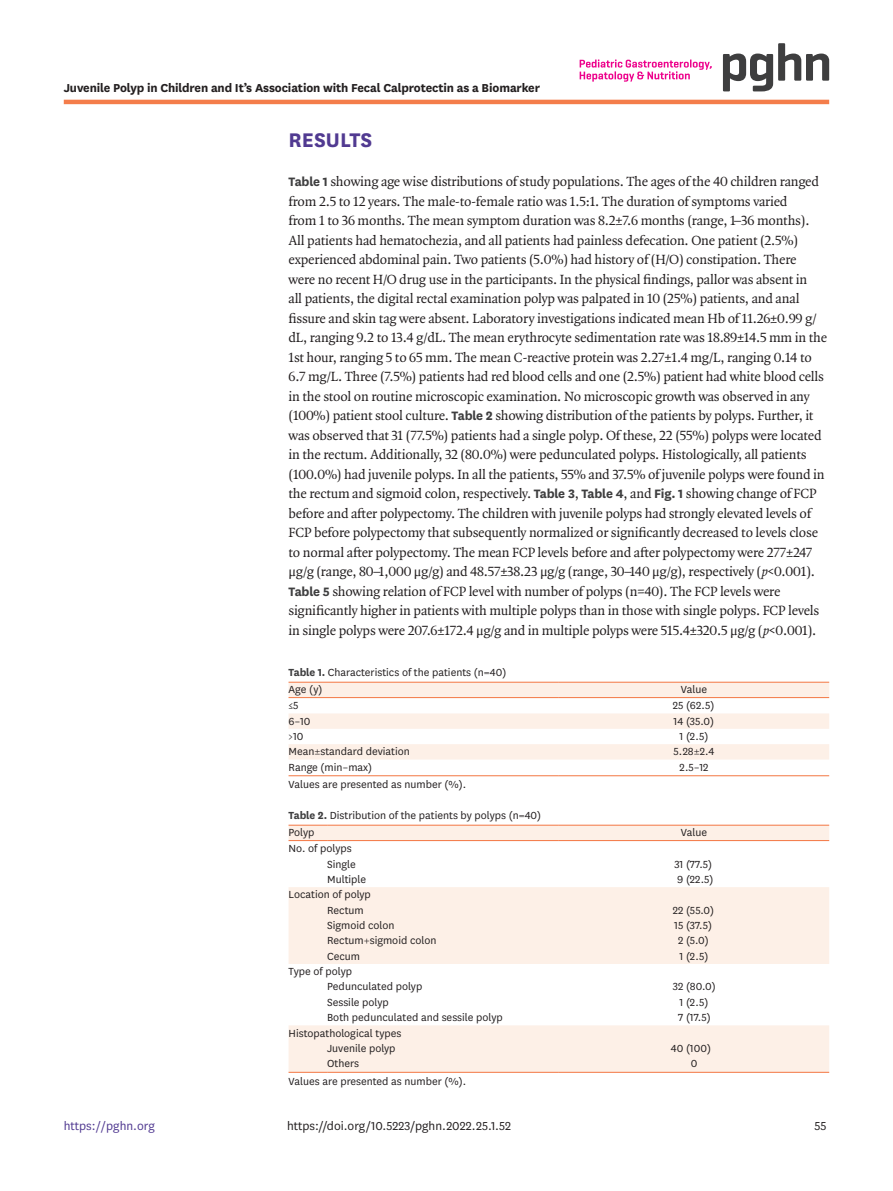
<style>
.page{position:relative;width:893px;height:1191px;background:#fff}
.page>*{position:absolute;margin:0;border:0;box-sizing:border-box;transform-origin:0 0}
.body_title1{font:700 23.1px "National";color:#513a91}
.body_p_first{font:14.25px/19.5px "Quadraat OT";letter-spacing:-.015em;color:#231f20}
.alt-title-type{font:700 13.5px "National";letter-spacing:-.01em;color:#231f20}
.doi_running_footer{font:13.5px "National";color:#231f20}
.t1{font:13.5px "National";color:#513a91}
.tbody_entry{font:12px "National";color:#231f20}
.table-wrap_caption{font:12px "National";color:#231f20}
.table-wrap-foot_p_fi{font:12px "National";color:#231f20}
.thead_entry{font:12px "National";letter-spacing:-.005em;color:#231f20}
.s1{font-family:"National";font-weight:700;color:#3e3e3f}
.s2{font-style:italic}
.s3{font-weight:700;color:#3e3e3f}
</style>
<div class="page">
<hr style="left:64px;top:100px;width:765px;height:4px;background:#f47d4b">
<svg style="left:723px;top:43px;width:106px;height:48px"></svg>
<svg style="left:580px;top:60px;width:132px;height:22px"></svg>
<svg style="left:289px;top:682px;width:540px;height:77px"></svg>
<hr style="left:289px;top:681px;width:270px;height:1px;background:#f47d4b">
<hr style="left:559px;top:681px;width:270px;height:1px;background:#f47d4b">
<hr style="left:289px;top:697px;width:270px;height:1px;background:#f47d4b">
<hr style="left:559px;top:697px;width:270px;height:1px;background:#f47d4b">
<hr style="left:289px;top:775px;width:270px;height:1px;background:#f47d4b">
<hr style="left:559px;top:775px;width:270px;height:1px;background:#f47d4b">
<svg style="left:289px;top:825px;width:540px;height:246px;fill:#fdf0e7"></svg>
<hr style="left:289px;top:824px;width:38px;height:1px;background:#f47d4b">
<hr style="left:327px;top:824px;width:232px;height:1px;background:#f47d4b">
<hr style="left:559px;top:824px;width:270px;height:1px;background:#f47d4b">
<hr style="left:289px;top:840px;width:38px;height:1px;background:#f47d4b">
<hr style="left:327px;top:840px;width:232px;height:1px;background:#f47d4b">
<hr style="left:559px;top:840px;width:270px;height:1px;background:#f47d4b">
<hr style="left:289px;top:1071px;width:38px;height:1px;background:#f47d4b">
<hr style="left:327px;top:1071px;width:232px;height:1px;background:#f47d4b">
<hr style="left:559px;top:1071px;width:270px;height:1px;background:#f47d4b">
<p class="alt-title-type" style="left:64px;top:78px;width:478px">Juvenile Polyp in Children and It’s Association with Fecal Calprotectin as a Biomarker</p>
<p class="body_title1" style="left:289px;top:124px;width:85px">RESULTS</p>
<p class="body_p_first" style="left:289px;top:172px;width:540px"><span class="s1">Table 1</span> showing age wise distributions of study populations. The ages of the 40 children ranged from 2.5 to 12 years. The male-to-female ratio was 1.5:1. The duration of symptoms varied<br>from 1 to 36 months. The mean symptom duration was 8.2±7.6 months (range, 1–36 months).<br>All patients had hematochezia, and all patients had painless defecation. One patient (2.5%) experienced abdominal pain. Two patients (5.0%) had history of (H/O) constipation. There<br>were no recent H/O drug use in the participants. In the physical findings, pallor was absent in<br>all patients, the digital rectal examination polyp was palpated in 10 (25%) patients, and anal fissure and skin tag were absent. Laboratory investigations indicated mean Hb of 11.26±0.99 g/ dL, ranging 9.2 to 13.4 g/dL. The mean erythrocyte sedimentation rate was 18.89±14.5 mm in the 1st hour, ranging 5 to 65 mm. The mean C-reactive protein was 2.27±1.4 mg/L, ranging 0.14 to 6.7 mg/L. Three (7.5%) patients had red blood cells and one (2.5%) patient had white blood cells in the stool on routine microscopic examination. No microscopic growth was observed in any (100%) patient stool culture. <span class="s1">Table 2</span> showing distribution of the patients by polyps. Further, it was observed that 31 (77.5%) patients had a single polyp. Of these, 22 (55%) polyps were located in the rectum. Additionally, 32 (80.0%) were pedunculated polyps. Histologically, all patients (100.0%) had juvenile polyps. In all the patients, 55% and 37.5% of juvenile polyps were found in the rectum and sigmoid colon, respectively. <span class="s1">Table 3</span>, <span class="s1">Table 4</span>, and <span class="s1">Fig. 1</span> showing change of FCP before and after polypectomy. The children with juvenile polyps had strongly elevated levels of FCP before polypectomy that subsequently normalized or significantly decreased to levels close to normal after polypectomy. The mean FCP levels before and after polypectomy were 277±247 µg/g (range, 80–1,000 µg/g) and 48.57±38.23 µg/g (range, 30–140 µg/g), respectively (<span class="s2">p</span>&lt;0.001).<br><span class="s1">Table 5</span> showing relation of FCP level with number of polyps (n=40). The FCP levels were significantly higher in patients with multiple polyps than in those with single polyps. FCP levels in single polyps were 207.6±172.4 µg/g and in multiple polyps were 515.4±320.5 µg/g (<span class="s2">p</span>&lt;0.001).</p>
<p class="table-wrap_caption" style="left:289px;top:664px;width:219px"><span class="s3">Table 1.</span> Characteristics of the patients (n=40)</p>
<p class="thead_entry" style="left:289px;top:682px;width:35px">Age (y)</p>
<p class="thead_entry" style="left:681px;top:682px;width:28px">Value</p>
<p class="tbody_entry" style="left:289px;top:697px;width:12px">≤5</p>
<p class="tbody_entry" style="left:673px;top:697px;width:43px">25 (62.5)</p>
<p class="tbody_entry" style="left:289px;top:713px;width:24px">6–10</p>
<p class="tbody_entry" style="left:674px;top:713px;width:42px">14 (35.0)</p>
<p class="tbody_entry" style="left:289px;top:728px;width:17px">&gt;10</p>
<p class="tbody_entry" style="left:679px;top:728px;width:30px">1 (2.5)</p>
<p class="tbody_entry" style="left:289px;top:744px;width:123px">Mean±standard deviation</p>
<p class="tbody_entry" style="left:674px;top:744px;width:42px">5.28±2.4</p>
<p class="tbody_entry" style="left:289px;top:759px;width:85px">Range (min–max)</p>
<p class="tbody_entry" style="left:679px;top:759px;width:31px">2.5–12</p>
<p class="table-wrap-foot_p_fi" style="left:289px;top:776px;width:179px">Values are presented as number (%).</p>
<p class="table-wrap_caption" style="left:289px;top:807px;width:254px"><span class="s3">Table 2.</span> Distribution of the patients by polyps (n=40)</p>
<p class="thead_entry" style="left:289px;top:825px;width:28px">Polyp</p>
<p class="thead_entry" style="left:681px;top:825px;width:28px">Value</p>
<p class="tbody_entry" style="left:289px;top:840px;width:65px">No. of polyps</p>
<p class="tbody_entry" style="left:327px;top:856px;width:30px">Single</p>
<p class="tbody_entry" style="left:674px;top:856px;width:39px">31 (77.5)</p>
<p class="tbody_entry" style="left:327px;top:871px;width:41px">Multiple</p>
<p class="tbody_entry" style="left:677px;top:871px;width:38px">9 (22.5)</p>
<p class="tbody_entry" style="left:289px;top:886px;width:84px">Location of polyp</p>
<p class="tbody_entry" style="left:327px;top:902px;width:38px">Rectum</p>
<p class="tbody_entry" style="left:673px;top:902px;width:43px">22 (55.0)</p>
<p class="tbody_entry" style="left:327px;top:917px;width:69px">Sigmoid colon</p>
<p class="tbody_entry" style="left:674px;top:917px;width:39px">15 (37.5)</p>
<p class="tbody_entry" style="left:327px;top:933px;width:111px">Rectum+sigmoid colon</p>
<p class="tbody_entry" style="left:678px;top:933px;width:32px">2 (5.0)</p>
<p class="tbody_entry" style="left:327px;top:948px;width:35px">Cecum</p>
<p class="tbody_entry" style="left:679px;top:948px;width:30px">1 (2.5)</p>
<p class="tbody_entry" style="left:289px;top:963px;width:65px">Type of polyp</p>
<p class="tbody_entry" style="left:327px;top:979px;width:97px">Pedunculated polyp</p>
<p class="tbody_entry" style="left:673px;top:979px;width:44px">32 (80.0)</p>
<p class="tbody_entry" style="left:327px;top:994px;width:63px">Sessile polyp</p>
<p class="tbody_entry" style="left:679px;top:994px;width:30px">1 (2.5)</p>
<p class="tbody_entry" style="left:327px;top:1009px;width:177px">Both pedunculated and sessile polyp</p>
<p class="tbody_entry" style="left:678px;top:1009px;width:34px">7 (17.5)</p>
<p class="tbody_entry" style="left:289px;top:1025px;width:114px">Histopathological types</p>
<p class="tbody_entry" style="left:327px;top:1040px;width:70px">Juvenile polyp</p>
<p class="tbody_entry" style="left:671px;top:1040px;width:42px">40 (100)</p>
<p class="tbody_entry" style="left:327px;top:1055px;width:33px">Others</p>
<p class="tbody_entry" style="left:691px;top:1055px;width:8px">0</p>
<p class="table-wrap-foot_p_fi" style="left:289px;top:1073px;width:179px">Values are presented as number (%).</p>
<p class="t1" style="left:64px;top:1116px;width:93px">https://pghn.org</p>
<p class="doi_running_footer" style="left:287px;top:1116px;width:226px">https://doi.org/10.5223/pghn.2022.25.1.52</p>
<p class="doi_running_footer" style="left:815px;top:1116px;width:14px">55</p>
</div>
